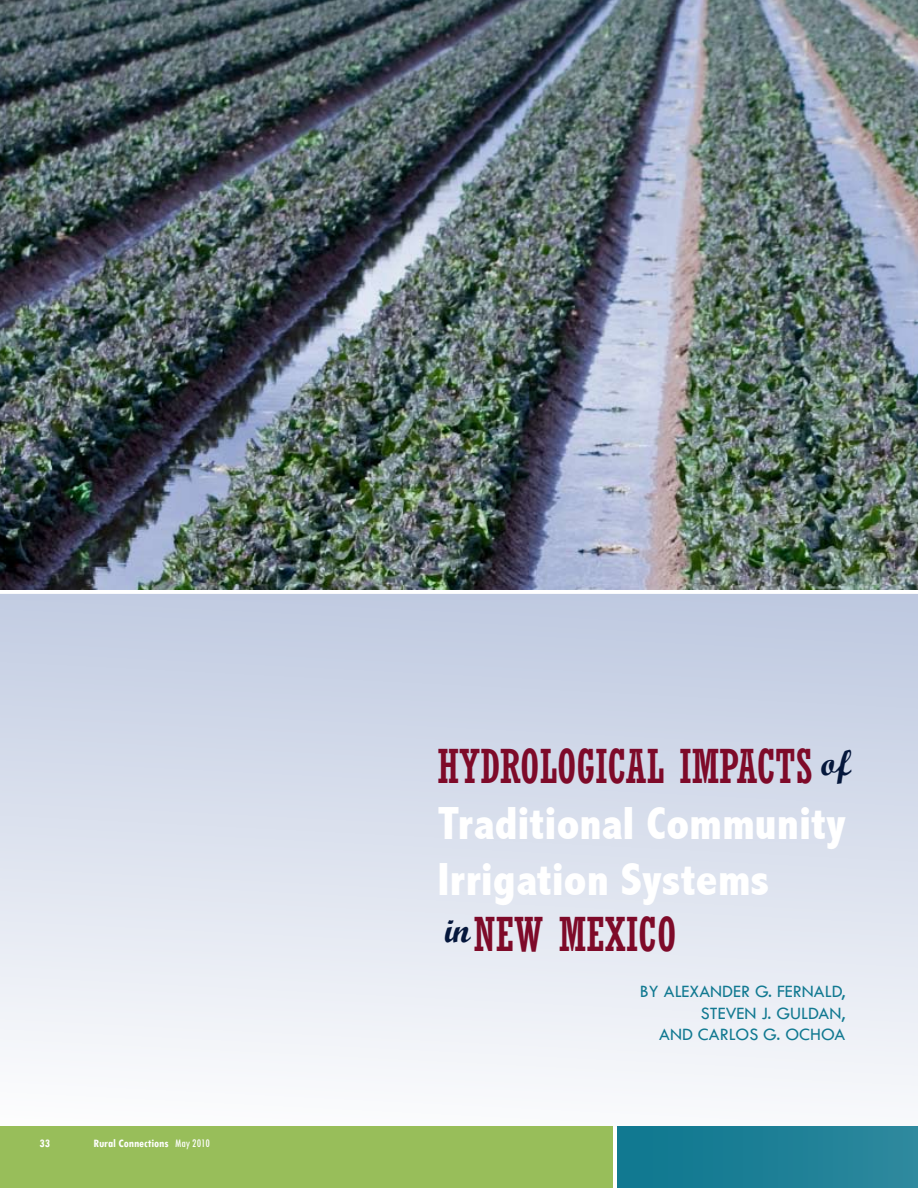
<style>
.page{position:relative;width:918px;height:1188px;background:#fff}
.page>*{position:absolute;margin:0;border:0;box-sizing:border-box;transform-origin:0 0}
.t1{font:800 condensed 46.5px/55.8px "Abadi";color:#fff}
.t2{font:condensed 46.5px "Rockwell";color:#7e0a29}
.t3{font:36px "Script MT Bold";color:#05173c}
.t4{font:18px/21.6px "Tw Cen";color:#117991;text-align:right}
.t5{font:700 condensed 12px "Tw Cen";color:#fff}
.s1{font-weight:400}
</style>
<div class="page">
<div style="left:0;top:589px;width:918px;height:538px;background:linear-gradient(to bottom,#bfc9e0,#fbfbfd)"></div>
<div style="left:0;top:1127px;width:612px;height:61px;background:#98be5a"></div>
<div style="left:618px;top:1127px;width:300px;height:61px;background:linear-gradient(to right,#0d778f,#2d889e)"></div>
<div style="left:0;top:589px;width:918px;height:5px;background:#fff"></div>
<img style="left:0;top:0;width:918px;height:590px">
<p class="t5" style="left:40px;top:1136px;width:12px">33</p>
<p class="t5" style="left:94px;top:1136px;width:118px">Rural Connections <span class="s1">May 2010</span></p>
<h1 class="t2" style="left:438px;top:740px;width:377px">HYDROLOGICAL IMPACTS</h1>
<h1 class="t1" style="left:438px;top:796px;width:410px">Traditional Community<br>Irrigation Systems</h1>
<h1 class="t2" style="left:474px;top:907px;width:204px">NEW MEXICO</h1>
<h2 class="t3" style="left:821px;top:741px;width:32px">of</h2>
<h2 class="t3" style="left:445px;top:908px;width:27px">in</h2>
<p class="t4" style="left:640px;top:981px;width:207px">BY ALEXANDER G. FERNALD,<br>STEVEN J. GULDAN,<br>AND CARLOS G. OCHOA</p>
</div>
